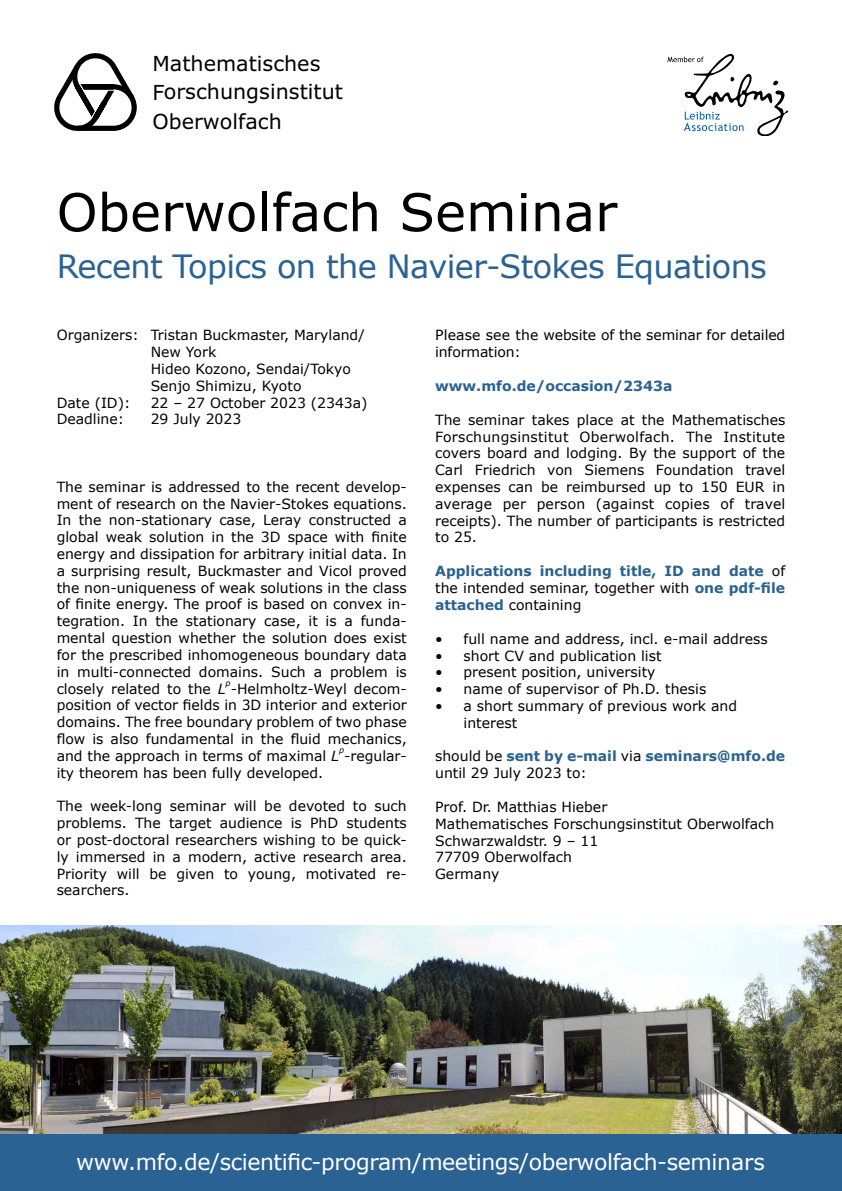
<style>
.page{position:relative;width:842px;height:1191px;background:#fff}
.page>*{position:absolute;margin:0;border:0;box-sizing:border-box;transform-origin:0 0}
.t1{font:52px "Verdana";color:#000}
.t2{font:32px "Verdana";letter-spacing:-.02em;color:#2a6293}
.t3{font:22px "Verdana";letter-spacing:-.02em;color:#fff}
.t4{font:20.7px/29px "Verdana";color:#000}
.t5{font:14px/16.8px "Verdana";color:#000;text-align:justify}
.t6{font:700 14px/16.8px "Verdana";color:#2a6293;text-align:justify}
.t7{font:italic 8.2px "Verdana";color:#000}
.s1{font-style:italic}
.s2{font-weight:400;color:#000}
.s3{font-weight:700;color:#2a6293}
</style>
<div class="page">
<img style="left:0;top:925px;width:842px;height:209px">
<div style="left:0;top:1134px;width:842px;height:57px;background:#2a6293"></div>
<svg style="left:667px;top:53px;width:121px;height:83px"></svg>
<svg style="left:54px;top:53px;width:83px;height:78px"></svg>
<h3 class="t4" style="left:152px;top:49px;width:192px">Mathematisches<br>Forschungsinstitut<br>Oberwolfach</h3>
<h1 class="t1" style="left:57px;top:176px;width:562px">Oberwolfach Seminar</h1>
<h2 class="t2" style="left:57px;top:244px;width:712px">Recent Topics on the Navier-Stokes Equations</h2>
<p class="t5" style="left:57px;top:327px;width:309px">Organizers: Tristan Buckmaster, Maryland/</p>
<p class="t5" style="left:151px;top:343px;width:67px">New York</p>
<p class="t5" style="left:151px;top:360px;width:202px">Hideo Kozono, Sendai/Tokyo</p>
<p class="t5" style="left:151px;top:377px;width:152px">Senjo Shimizu, Kyoto</p>
<p class="t5" style="left:57px;top:394px;width:75px">Date (ID):</p>
<p class="t5" style="left:151px;top:394px;width:218px">22 – 27 October 2023 (2343a)</p>
<p class="t5" style="left:57px;top:411px;width:69px">Deadline:</p>
<p class="t5" style="left:151px;top:411px;width:92px">29 July 2023</p>
<p class="t5" style="left:57px;top:478px;width:352px">The seminar is addressed to the recent develop&shy;ment of research on the Navier-Stokes equations.<br>In the non-stationary case, Leray constructed a global weak solution in the 3D space with finite energy and dissipation for arbitrary initial data. In a surprising result, Buckmaster and Vicol proved the non-uniqueness of weak solutions in the class of finite energy. The proof is based on convex in&shy;tegration. In the stationary case, it is a funda&shy;mental question whether the solution does exist for the prescribed inhomogeneous boundary data in multi-connected domains. Such a problem is closely related to the <span class="s1">L</span> -Helmholtz-Weyl decom-</p>
<p class="t7" style="left:226px;top:677px;width:7px">p</p>
<p class="t5" style="left:57px;top:696px;width:352px">position of vector fields in 3D interior and exterior domains. The free boundary problem of two phase flow is also fundamental in the fluid mechanics, and the approach in terms of maximal <span class="s1">L</span> -regular-</p>
<p class="t7" style="left:339px;top:744px;width:7px">p</p>
<p class="t5" style="left:57px;top:764px;width:268px">ity theorem has been fully developed.</p>
<p class="t5" style="left:57px;top:797px;width:352px">The week-long seminar will be devoted to such problems. The target audience is PhD students or post-doctoral researchers wishing to be quick&shy;ly immersed in a modern, active research area.<br>Priority will be given to young, motivated re&shy;searchers.</p>
<p class="t5" style="left:435px;top:327px;width:352px">Please see the website of the seminar for detailed information:</p>
<p class="t6" style="left:435px;top:377px;width:239px">www.mfo.de/occasion/2343a</p>
<p class="t5" style="left:435px;top:411px;width:352px">The seminar takes place at the Mathematisches Forschungsinstitut Oberwolfach. The Institute covers board and lodging. By the support of the Carl Friedrich von Siemens Foundation travel expenses can be reimbursed up to 150 EUR in average per person (against copies of travel receipts). The number of participants is restricted to 25.</p>
<p class="t6" style="left:435px;top:562px;width:352px">Applications including title, ID and date <span class="s2">of the intended seminar, together with</span> one pdf-file attached <span class="s2">containing</span></p>
<p class="t5" style="left:435px;top:630px;width:334px">• full name and address, incl. e-mail address</p>
<p class="t5" style="left:435px;top:647px;width:228px">• short CV and publication list</p>
<p class="t5" style="left:435px;top:663px;width:222px">• present position, university</p>
<p class="t5" style="left:435px;top:680px;width:273px">• name of supervisor of Ph.D. thesis</p>
<p class="t5" style="left:463px;top:697px;width:275px;text-indent:-28px">• a short summary of previous work and interest</p>
<p class="t5" style="left:435px;top:747px;width:352px">should be <span class="s3">sent by e-mail</span> via <span class="s3">seminars@mfo.de </span>until 29 July 2023 to:</p>
<p class="t5" style="left:435px;top:798px;width:341px;text-align:left">Prof. Dr. Matthias Hieber<br>Mathematisches Forschungsinstitut Oberwolfach<br>Schwarzwaldstr. 9 – 11<br>77709 Oberwolfach<br>Germany</p>
<h3 class="t3" style="left:76px;top:1146px;width:690px">www.mfo.de/scientific-program/meetings/oberwolfach-seminars</h3>
</div>
